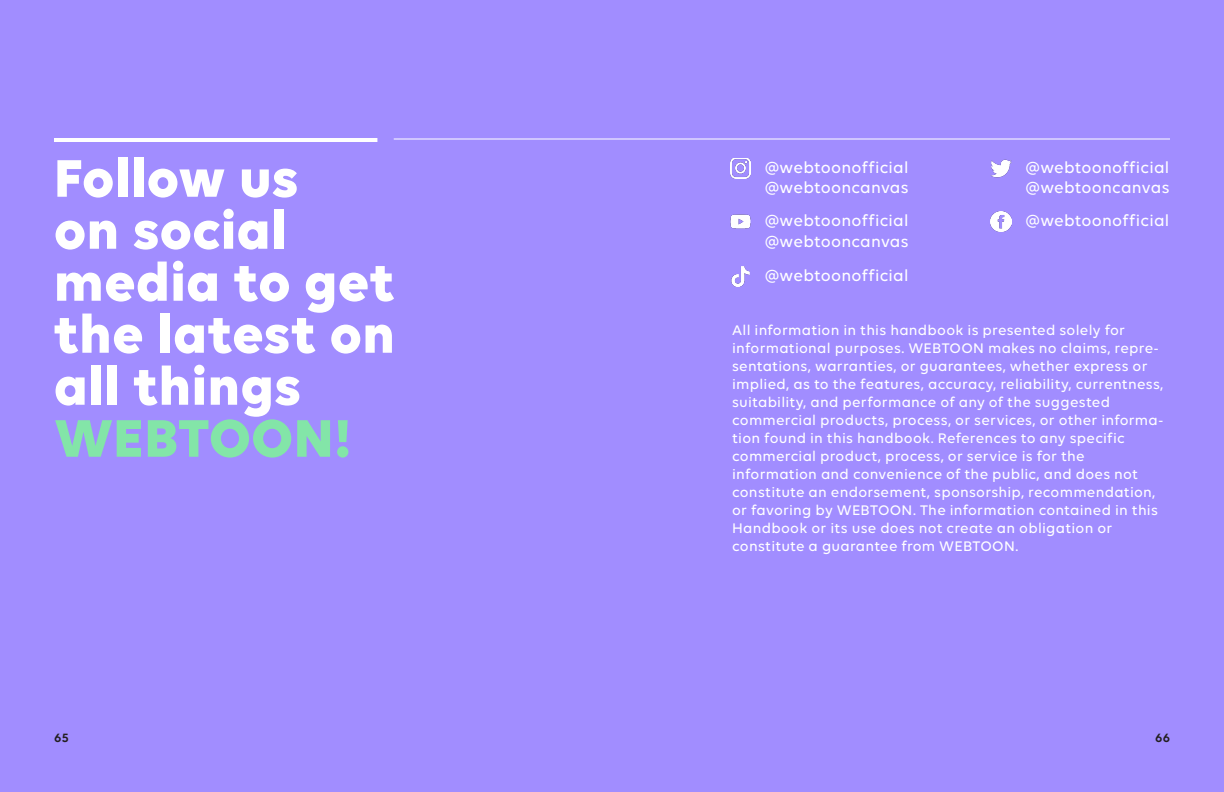
<style>
.page{position:relative;width:1224px;height:792px;background:#a18dff}
.page>*{position:absolute;margin:0;border:0;box-sizing:border-box;transform-origin:0 0}
.Medium_Title{font:700 57px/52px "Volte";letter-spacing:.01em;color:#fff}
.t1{font:500 17px/20.4px "Volte";letter-spacing:.015em;color:#fff}
.t2{font:500 15px/18px "Volte";letter-spacing:.015em;color:#fff}
.t3{font:600 13px "Volte";color:#231f20}
.s1{color:#83e5a8}
</style>
<div class="page">
<hr style="left:54px;top:138px;width:323px;height:4px;background:#fff">
<hr style="left:394px;top:138px;width:776px;height:2px;background:#fff">
<img style="left:730px;top:158px;width:20px;height:20px">
<img style="left:991px;top:211px;width:20px;height:21px">
<img style="left:731px;top:267px;width:19px;height:20px">
<img style="left:991px;top:159px;width:20px;height:19px">
<img style="left:730px;top:214px;width:20px;height:15px">
<p class="Medium_Title" style="left:54px;top:150px;width:343px">Follow us<br>on social media to get the latest on all things<br><span class="s1">WEBTOON!</span></p>
<p class="t1" style="left:765px;top:157px;width:145px">@webtoonofficial @webtooncanvas</p>
<p class="t1" style="left:1025px;top:157px;width:145px">@webtoonofficial @webtooncanvas</p>
<p class="t1" style="left:765px;top:210px;width:145px">@webtoonofficial @webtooncanvas</p>
<p class="t1" style="left:1025px;top:210px;width:145px">@webtoonofficial</p>
<p class="t1" style="left:765px;top:265px;width:145px">@webtoonofficial</p>
<p class="t2" style="left:732px;top:321px;width:433px">All information in this handbook is presented solely for informational purposes. WEBTOON makes no claims, repre&shy;sentations, warranties, or guarantees, whether express or implied, as to the features, accuracy, reliability, currentness, suitability, and performance of any of the suggested commercial products, process, or services, or other informa&shy;tion found in this handbook. References to any specific commercial product, process, or service is for the information and convenience of the public, and does not constitute an endorsement, sponsorship, recommendation, or favoring by WEBTOON. The information contained in this Handbook or its use does not create an obligation or constitute a guarantee from WEBTOON.</p>
<p class="t3" style="left:54px;top:731px;width:16px">65</p>
<p class="t3" style="left:1155px;top:731px;width:16px">66</p>
</div>
